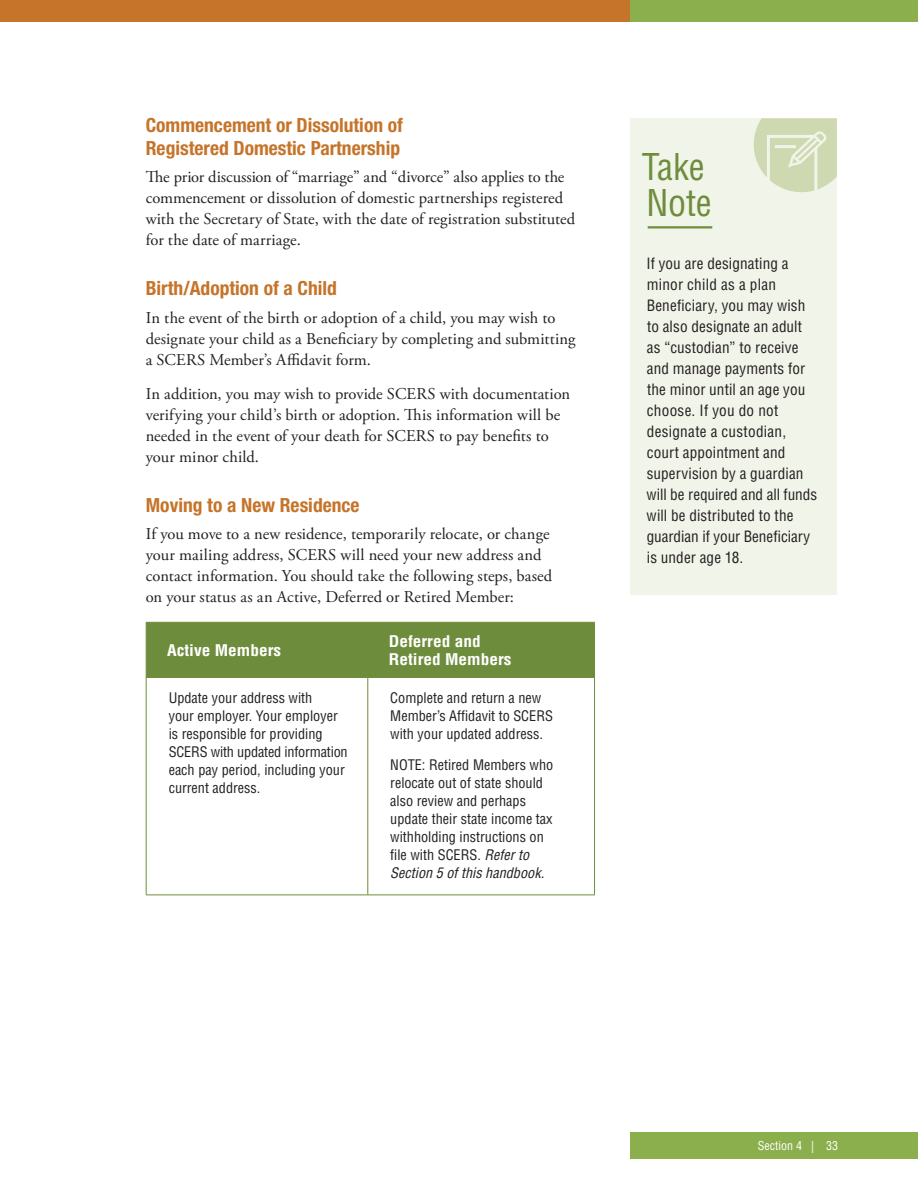
<style>
.page{position:relative;width:918px;height:1188px;background:#fff}
.page>*{position:absolute;margin:0;border:0;box-sizing:border-box;transform-origin:0 0}
.SideBar-Header{font:condensed 36px/36px "Helvetica LT Std";letter-spacing:-.005em;color:#6e8d3c}
.Header_3_-_Orange{font:700 condensed 19.5px/22.5px "Helvetica Neue LT Std";color:#c57429}
.Body{font:16.5px/21px "Adobe Garamond Pro";color:#231f20}
.small_table_header{font:700 condensed 15.75px/18px "Helvetica LT Std";color:#fff;scale:1.1 1}
.Side_bar_text{font:condensed 15.15px/21px "Helvetica LT Std";letter-spacing:.01em;color:#231f20}
.Table_Text_New{font:condensed 14.25px/18px "Helvetica LT Std";color:#231f20}
.Footer_Text{font:condensed 12px "Helvetica LT Std";color:#fff}
.s1{font-style:italic}
</style>
<div class="page">
<div style="left:0;top:0;width:630px;height:22px;background:#c57429"></div>
<div style="left:630px;top:0;width:288px;height:22px;background:#8caf4d"></div>
<div style="left:630px;top:1132px;width:288px;height:27px;background:#8caf4d"></div>
<div style="left:630px;top:118px;width:207px;height:476px;background:#f1f4e9"></div>
<svg style="left:754px;top:118px;width:83px;height:75px"></svg>
<hr style="left:814px;top:148px;width:3px;height:47px;background:#f1f4e9">
<hr style="left:775px;top:145px;width:21px;height:3px;background:#f1f4e9">
<div style="left:147px;top:623px;width:447px;height:54px;background:#6e8d3c"></div>
<hr style="left:367px;top:623px;width:1px;height:54px;background:#6e8d3c">
<hr style="left:367px;top:678px;width:1px;height:217px;background:#6e8d3c">
<hr style="left:146px;top:678px;width:1px;height:217px;background:#6e8d3c">
<hr style="left:594px;top:678px;width:1px;height:217px;background:#6e8d3c">
<hr style="left:146px;top:895px;width:222px;height:1px;background:#6e8d3c">
<hr style="left:368px;top:895px;width:227px;height:1px;background:#6e8d3c">
<hr style="left:146px;top:622px;width:222px;height:1px;background:#6e8d3c">
<hr style="left:146px;top:623px;width:1px;height:54px;background:#6e8d3c">
<hr style="left:368px;top:622px;width:227px;height:1px;background:#6e8d3c">
<hr style="left:594px;top:623px;width:1px;height:54px;background:#6e8d3c">
<hr style="left:146px;top:677px;width:222px;height:1px;background:#6e8d3c">
<hr style="left:368px;top:677px;width:227px;height:1px;background:#6e8d3c">
<hr style="left:648px;top:226px;width:64px;height:2px;background:#6e8d3c">
<p class="Header_3_-_Orange" style="left:146px;top:114px;width:259px">Commencement or Dissolution of<br>Registered Domestic Partnership</p>
<p class="Body" style="left:146px;top:167px;width:431px">The prior discussion of “marriage” and “divorce” also applies to the commencement or dissolution of domestic partnerships registered with the Secretary of State, with the date of registration substituted for the date of marriage.</p>
<p class="Header_3_-_Orange" style="left:146px;top:276px;width:193px">Birth/Adoption of a Child</p>
<p class="Body" style="left:146px;top:308px;width:431px">In the event of the birth or adoption of a child, you may wish to designate your child as a Beneficiary by completing and submitting a SCERS Member’s Affidavit form.</p>
<p class="Body" style="left:146px;top:384px;width:426px">In addition, you may wish to provide SCERS with documentation verifying your child’s birth or adoption. This information will be needed in the event of your death for SCERS to pay benefits to your minor child.</p>
<p class="Header_3_-_Orange" style="left:146px;top:493px;width:215px">Moving to a New Residence</p>
<p class="Body" style="left:146px;top:524px;width:408px">If you move to a new residence, temporarily relocate, or change your mailing address, SCERS will need your new address and contact information. You should take the following steps, based on your status as an Active, Deferred or Retired Member:</p>
<p class="small_table_header" style="left:167px;top:641px;width:105px">Active Members</p>
<p class="small_table_header" style="left:389px;top:632px;width:113px">Deferred and<br>Retired Members</p>
<p class="Table_Text_New" style="left:169px;top:688px;width:181px">Update your address with<br>your employer. Your employer is responsible for providing<br>SCERS with updated information each pay period, including your current address.</p>
<p class="Table_Text_New" style="left:390px;top:688px;width:164px">Complete and return a new<br>Member’s Affidavit to SCERS with your updated address.</p>
<p class="Table_Text_New" style="left:390px;top:756px;width:165px">NOTE: Retired Members who relocate out of state should also review and perhaps update their state income tax withholding instructions on file with SCERS. <span class="s1">Refer to<br>Section 5 of this handbook.</span></p>
<p class="SideBar-Header" style="left:642px;top:148px;width:72px">Take<br>Note</p>
<p class="Side_bar_text" style="left:646px;top:253px;width:172px">If you are designating a minor child as a plan<br>Beneficiary, you may wish to also designate an adult as “custodian” to receive and manage payments for the minor until an age you choose. If you do not designate a custodian, court appointment and supervision by a guardian will be required and all funds will be distributed to the guardian if your Beneficiary is under age 18.</p>
<p class="Footer_Text" style="left:758px;top:1138px;width:82px">Section 4 | 33</p>
</div>
